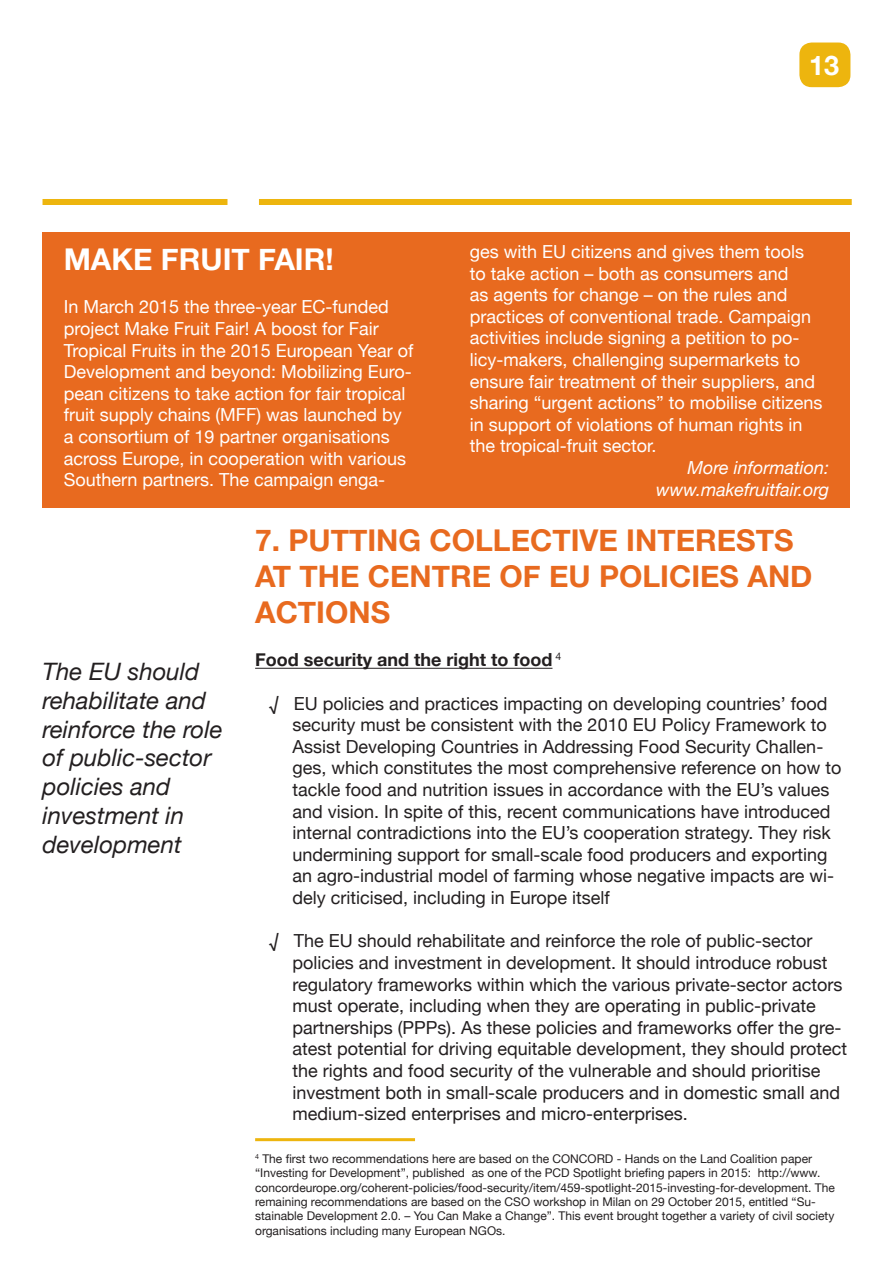
<style>
.page{position:relative;width:893px;height:1263px;background:#fff}
.page>*{position:absolute;margin:0;border:0;box-sizing:border-box;transform-origin:0 0}
.t1{font:700 30px/36px "Helvetica Neue";color:#e86a1f}
.t2{font:700 30px "Helvetica Neue";color:#fff}
.t3{font:700 27px "Helvetica Neue";color:#fff}
.t4{font:italic 24px/28.8px "Helvetica Neue";color:#231f20}
.t5{font:18px/21.6px "Helvetica Neue";color:#231f20}
.t6{font:18px/21.6px "Helvetica Neue";color:#fff}
.t7{font:italic 18px/21.6px "Helvetica Neue";color:#fff;text-align:right}
.t8{font:700 18px "Helvetica Neue";color:#231f20}
.t9{font:12px/14.4px "Helvetica Neue";color:#231f20}
</style>
<div class="page">
<div style="left:43px;top:232px;width:807px;height:276px;background:#e86a1f"></div>
<hr style="left:255px;top:668px;width:297px;height:1px;background:#231f20">
<div style="left:799px;top:43px;width:51px;height:44px;background:#edb50e;border-radius:12px"></div>
<hr style="left:255px;top:1138px;width:160px;height:3px;background:#edb50e">
<div style="left:259px;top:199px;width:593px;height:6px;background:#edb50e"></div>
<div style="left:43px;top:199px;width:184px;height:6px;background:#edb50e"></div>
<p class="t3" style="left:809px;top:44px;width:32px">13</p>
<p class="t6" style="left:470px;top:242px;width:354px">ges with EU citizens and gives them tools to take action – both as consumers and<br>as agents for change – on the rules and practices of conventional trade. Campaign activities include signing a petition to po&shy;licy-makers, challenging supermarkets to ensure fair treatment of their suppliers, and sharing “urgent actions” to mobilise citizens in support of violations of human rights in the tropical-fruit sector.</p>
<p class="t7" style="left:656px;top:458px;width:175px">More information: www.makefruitfair.org</p>
<p class="t1" style="left:255px;top:523px;width:559px">7. PUTTING COLLECTIVE INTERESTS<br>AT THE CENTRE OF EU POLICIES AND<br>ACTIONS</p>
<p class="t8" style="left:255px;top:646px;width:308px">Food security and the right to food <sup>4</sup></p>
<p class="t5" style="left:293px;top:693px;width:550px;text-indent:-23px">√ EU policies and practices impacting on developing countries’ food security must be consistent with the 2010 EU Policy Framework to Assist Developing Countries in Addressing Food Security Challen&shy;ges, which constitutes the most comprehensive reference on how to tackle food and nutrition issues in accordance with the EU’s values and vision. In spite of this, recent communications have introduced internal contradictions into the EU’s cooperation strategy. They risk undermining support for small-scale food producers and exporting an agro-industrial model of farming whose negative impacts are wi&shy;dely criticised, including in Europe itself</p>
<p class="t5" style="left:293px;top:931px;width:556px;text-indent:-23px">√ The EU should rehabilitate and reinforce the role of public-sector policies and investment in development. It should introduce robust regulatory frameworks within which the various private-sector actors must operate, including when they are operating in public-private partnerships (PPPs). As these policies and frameworks offer the gre&shy;atest potential for driving equitable development, they should protect the rights and food security of the vulnerable and should prioritise investment both in small-scale producers and in domestic small and medium-sized enterprises and micro-enterprises.</p>
<p class="t2" style="left:64px;top:236px;width:271px">MAKE FRUIT FAIR!</p>
<p class="t6" style="left:64px;top:297px;width:351px">In March 2015 the three-year EC-funded project Make Fruit Fair! A boost for Fair Tropical Fruits in the 2015 European Year of Development and beyond: Mobilizing Euro&shy;pean citizens to take action for fair tropical fruit supply chains (MFF) was launched by a consortium of 19 partner organisations across Europe, in cooperation with various Southern partners. The campaign enga-</p>
<p class="t4" style="left:43px;top:658px;width:182px">The EU should rehabilitate and reinforce the role of public-sector policies and</p>
<p class="t4" style="left:43px;top:802px;width:143px">investment in</p>
<p class="t4" style="left:43px;top:831px;width:141px">development</p>
<p class="t9" style="left:255px;top:1152px;width:581px"><sup>4</sup> The first two recommendations here are based on the CONCORD - Hands on the Land Coalition paper “Investing for Development”, published as one of the PCD Spotlight briefing papers in 2015: http://www. concordeurope.org/coherent-policies/food-security/item/459-spotlight-2015-investing-for-development. The remaining recommendations are based on the CSO workshop in Milan on 29 October 2015, entitled “Su&shy;stainable Development 2.0. – You Can Make a Change”. This event brought together a variety of civil society organisations including many European NGOs.</p>
</div>
